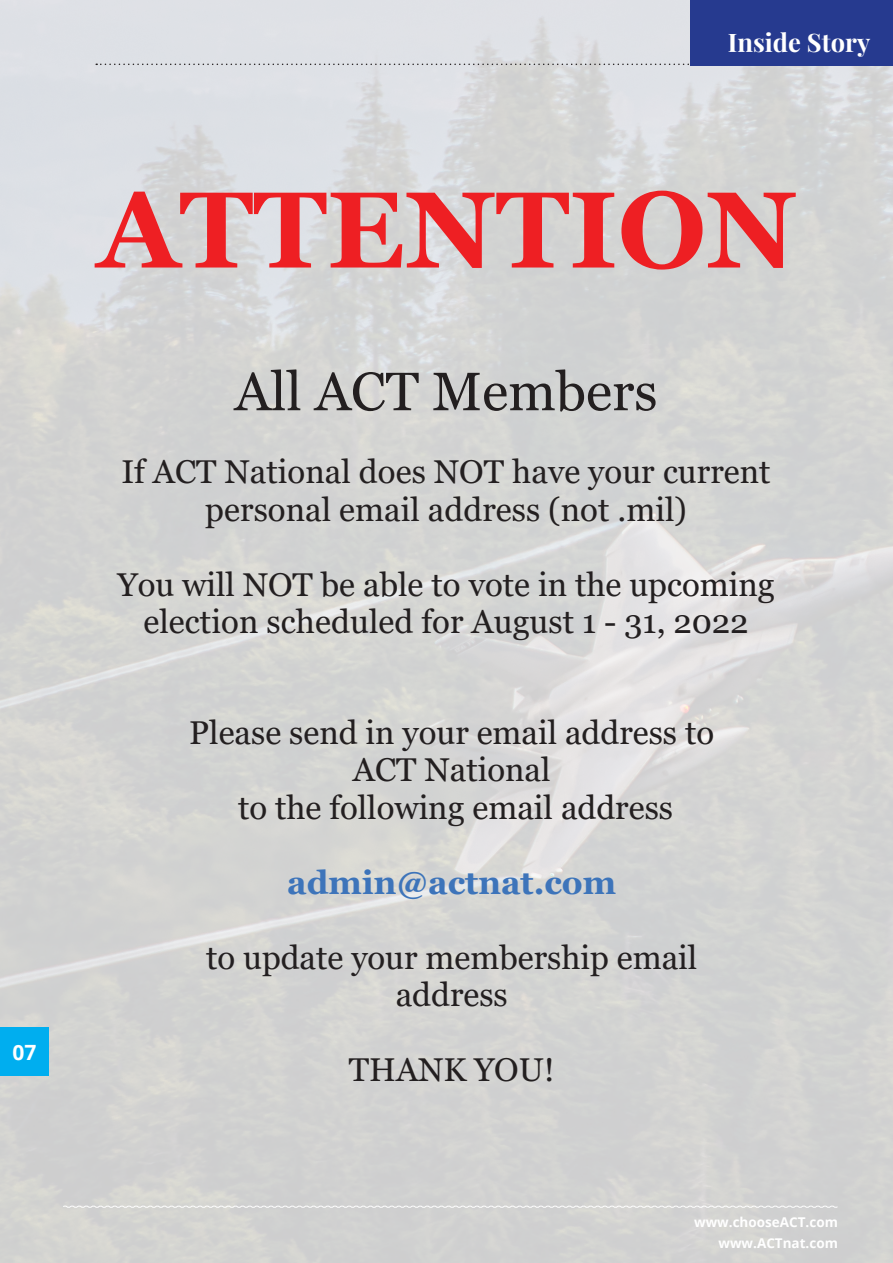
<style>
.page{position:relative;width:893px;height:1263px;background:#fff}
.page>*{position:absolute;margin:0;border:0;box-sizing:border-box;transform-origin:0 0}
.t1{font:700 108px "Georgia";color:#ee1f23}
.t2{font:54px "Georgia";color:#231f20}
.t3{font:33px/37.5px "Georgia";color:#231f20;text-align:center}
.t4{font:700 33px "Georgia";color:#3d74ba}
.t5{font:700 25.5px "Playfair Display";color:#fff}
.t6{font:700 21px "Open Sans";color:#fff}
.t7{font:700 13.5px/21px "Open Sans";color:#fff;text-align:right}
</style>
<div class="page">
<img style="left:0;top:0;width:893px;height:1263px">
<div style="left:0;top:1027px;width:49px;height:49px;background:#00aeef"></div>
<svg style="left:96px;top:64px;width:594px;height:1px"></svg>
<div style="left:690px;top:0;width:203px;height:65px;background:#263a8f"></div>
<svg style="left:63px;top:1205px;width:775px;height:3px"></svg>
<p class="t6" style="left:12px;top:1038px;width:25px">07</p>
<p class="t5" style="left:728px;top:26px;width:144px">Inside Story</p>
<h1 class="t1" style="left:98px;top:161px;width:701px">ATTENTION</h1>
<h2 class="t2" style="left:235px;top:359px;width:424px">All ACT Members</h2>
<p class="t3" style="left:121px;top:454px;width:651px">If ACT National does NOT have your current personal email address (not .mil)</p>
<p class="t3" style="left:117px;top:566px;width:659px">You will NOT be able to vote in the upcoming election scheduled for August 1 - 31, 2022</p>
<p class="t3" style="left:189px;top:714px;width:526px">Please send in your email address to<br>ACT National<br>to the following email address</p>
<p class="t4" style="left:287px;top:861px;width:331px">admin@actnat.com</p>
<p class="t3" style="left:206px;top:939px;width:493px">to update your membership email address</p>
<p class="t3" style="left:349px;top:1051px;width:207px">THANK YOU!</p>
<p class="t7" style="left:694px;top:1211px;width:145px">www.chooseACT.com www.ACTnat.com</p>
</div>
